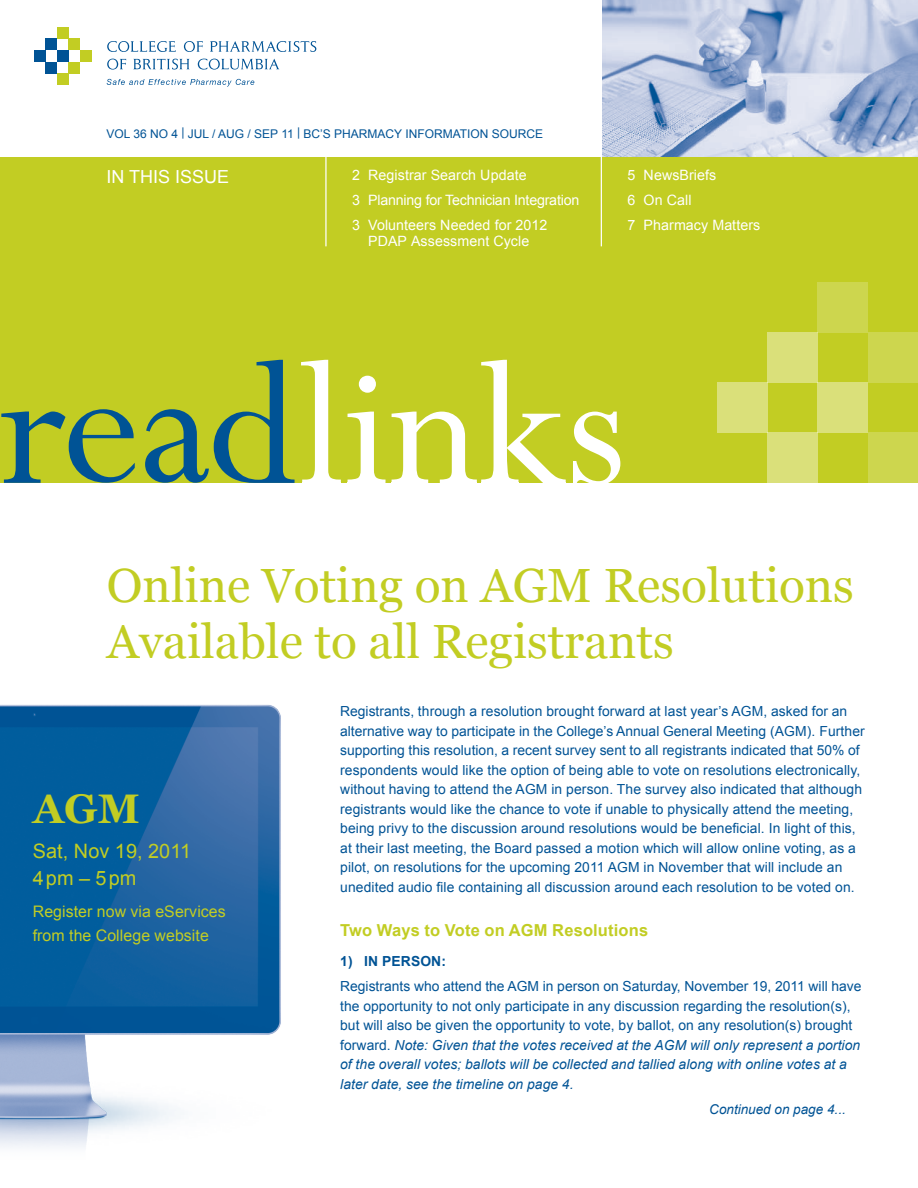
<style>
.page{position:relative;width:918px;height:1188px;background:#fff}
.page>*{position:absolute;margin:0;border:0;box-sizing:border-box;transform-origin:0 0}
.t1{font:196.05px "Perpetua";color:#fff}
.t2{font:48px/55.5px "Georgia";color:#c2cd23}
.t3{font:700 41.4px "Georgia";color:#c2cd23}
.t4{font:19.8px/27px "Arial";letter-spacing:.005em;color:#c2cd23}
.t5{font:18px "Arial";color:#fff}
.t6{font:700 16.5px "Arial";letter-spacing:.01em;color:#c2cd23}
.t7{font:15.9px/23.9px "Arial";letter-spacing:.005em;color:#c2cd23}
.t8{font:14.25px/25.2px "Arial";letter-spacing:.005em;color:#fff}
.t9{font:13.8px/19.5px "Arial";letter-spacing:.01em;color:#005395}
.t10{font:700 13.8px "Arial";letter-spacing:.01em;color:#005395}
.t11{font:italic 13.5px "Arial";color:#005395}
.t12{font:12px "Arial";color:#005395}
.s1{font-size:14.1px}
.s2{color:#005395}
.s3{font-style:italic}
</style>
<div class="page">
<img style="left:602px;top:0;width:316px;height:158px">
<div style="left:0;top:158px;width:918px;height:325px;background:#c2cd23"></div>
<svg style="left:107px;top:79px;width:147px;height:8px"></svg>
<svg style="left:107px;top:41px;width:69px;height:11px"></svg>
<svg style="left:184px;top:41px;width:19px;height:11px"></svg>
<svg style="left:210px;top:41px;width:106px;height:11px"></svg>
<svg style="left:107px;top:59px;width:19px;height:11px"></svg>
<svg style="left:133px;top:59px;width:57px;height:11px"></svg>
<svg style="left:198px;top:59px;width:81px;height:11px"></svg>
<div style="left:34px;top:50px;width:11px;height:12px;background:#005395"></div>
<div style="left:45px;top:62px;width:12px;height:11px;background:#005395"></div>
<div style="left:45px;top:39px;width:12px;height:11px;background:#005395"></div>
<div style="left:57px;top:50px;width:11px;height:12px;background:#005395"></div>
<div style="left:68px;top:39px;width:12px;height:11px;background:#c2cd23"></div>
<div style="left:68px;top:62px;width:12px;height:11px;background:#c2cd23"></div>
<div style="left:57px;top:27px;width:11px;height:12px;background:#c2cd23"></div>
<div style="left:57px;top:73px;width:11px;height:12px;background:#c2cd23"></div>
<div style="left:80px;top:50px;width:12px;height:12px;background:#c2cd23"></div>
<hr style="left:325px;top:153px;width:2px;height:93px;background:#fff">
<hr style="left:601px;top:153px;width:1px;height:93px;background:#fff">
<div style="left:768px;top:433px;width:50px;height:50px;background:#dae07a"></div>
<div style="left:868px;top:433px;width:50px;height:50px;background:#cdd64e"></div>
<div style="left:868px;top:333px;width:50px;height:50px;background:#cdd64e"></div>
<div style="left:818px;top:383px;width:50px;height:50px;background:#dae07a"></div>
<div style="left:718px;top:383px;width:50px;height:50px;background:#dae07a"></div>
<div style="left:768px;top:333px;width:50px;height:50px;background:#dae07a"></div>
<div style="left:818px;top:283px;width:50px;height:50px;background:#cdd64e"></div>
<hr style="left:302px;top:482px;width:39px;height:2px;background:#fff">
<hr style="left:347px;top:482px;width:38px;height:2px;background:#fff">
<hr style="left:392px;top:482px;width:36px;height:2px;background:#fff">
<hr style="left:440px;top:482px;width:37px;height:2px;background:#fff">
<hr style="left:481px;top:482px;width:37px;height:2px;background:#fff">
<hr style="left:543px;top:482px;width:23px;height:2px;background:#fff">
<img style="left:0;top:704px;width:281px;height:444px">
<p class="t12" style="left:107px;top:126px;width:429px">Vol 36 no 4 | JUL / AUG / SEP 11 | BC’s pharmacy information sou rce</p>
<h3 class="t5" style="left:107px;top:165px;width:87px">I n this issue</h3>
<p class="t8" style="left:352px;top:162px;width:229px">2 Registrar Search Update<br>3 Planning for Technician I ntegration<br>3 Volunteers Needed for 2012</p>
<p class="t8" style="left:368px;top:229px;width:163px"><span class="s1">PDAP</span> Assessment Cycle</p>
<p class="t8" style="left:628px;top:162px;width:134px">5 N ewsBriefs<br>6 On Call<br>7 Pharmacy Matters</p>
<h1 class="t1" style="left:0;top:303px;width:628px"><span class="s2">read</span>links</h1>
<h2 class="t2" style="left:107px;top:559px;width:749px">Online Voting on AGM Resolutions<br>Available to all Registrants</h2>
<p class="t9" style="left:340px;top:702px;width:526px">Registrants, through a resolution brought forward at last year’s AGM, asked for an alternative way to participate in the College’s Annual General Meeting (AGM ). Further supporting this resolution, a recent survey sent to all registrants indicated that 50% of respondents would like the option of being able to vote on resolutions electronically, without having to attend the AGM in person. The survey also indicated that although registrants would like the chance to vote if unable to physically attend the meeting, being privy to the discussion around resolutions would be beneficial. I n light of this, at their last meeting, the Board passed a motion which will allow online voting, as a pilot, on resolutions for the upcoming 2011 AGM in November that will include an unedited audio file containing all discussion around each resolution to be voted on.</p>
<p class="t6" style="left:340px;top:919px;width:310px">Two Ways to Vote on AGM Resolutions</p>
<p class="t10" style="left:340px;top:952px;width:107px">1) In Person:</p>
<p class="t9" style="left:340px;top:977px;width:523px">Registrants who attend the AGM in person on Saturday, November 19, 2011 will have the opportunity to not only participate in any discussion regarding the resolution(s), but will also be given the opportunity to vote, by ballot, on any resolution(s) brought forward. <span class="s3">Note: Given that the votes received at the AGM will only represent a portion of the overall votes; ballots will be collected and tallied along with online votes at a later date, see the timeline on page 4.</span></p>
<p class="t11" style="left:709px;top:1101px;width:138px">Continued on page 4...</p>
<h3 class="t3" style="left:33px;top:782px;width:109px">AGM</h3>
<h3 class="t4" style="left:33px;top:838px;width:160px">Sat, Nov 19, 2011<br>4pm – 5pm</h3>
<p class="t7" style="left:33px;top:900px;width:195px">Register now via eServices from the College website</p>
</div>
